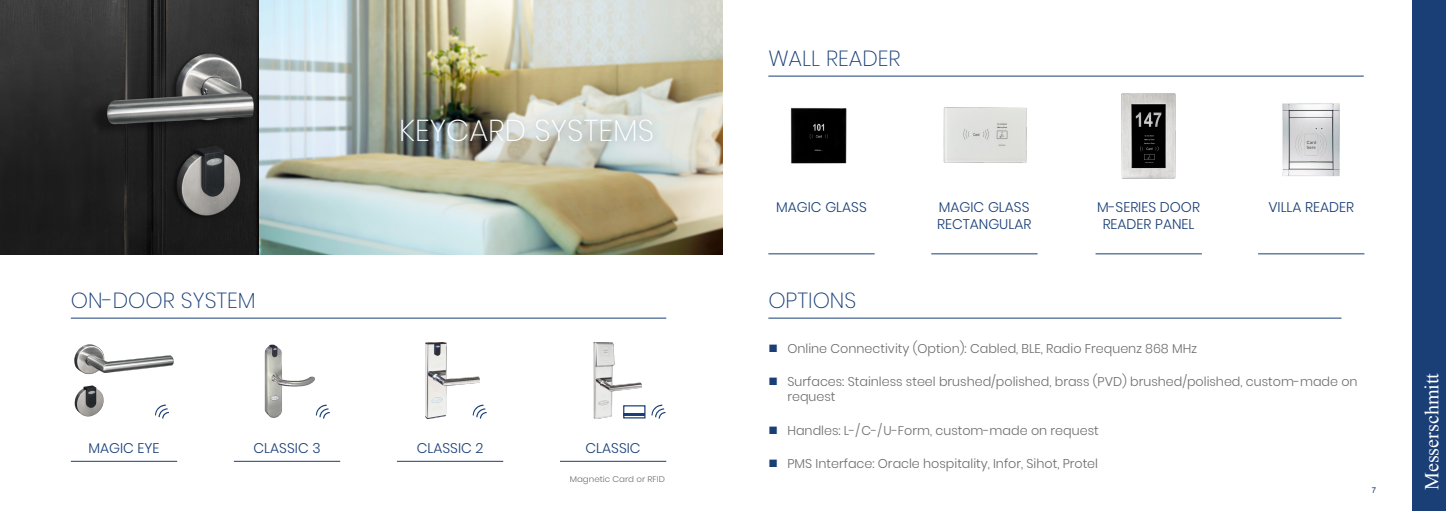
<style>
.page{position:relative;width:1446px;height:511px;background:#fff}
.page>*{position:absolute;margin:0;border:0;box-sizing:border-box;transform-origin:0 0}
.Bildhead{font:200 30.1px "Poppins";color:#fff}
.Head{font:200 21.8px "Poppins";color:#1a3f77}
.t1{font:20px "Times New Roman";color:#fff}
.subhead{font:300 14px/16.8px "Poppins";color:#1a3f77;text-align:center}
.t2{font:300 12.7px/15.3px "Poppins";color:#6c6d70}
.t3{font:300 8.2px "Poppins";color:#6c6d70;scale:1.06 1}
.t4{font:8px "Arial";color:#1a3f77}
</style>
<div class="page">
<img style="left:0;top:0;width:723px;height:254px">
<div style="left:1412px;top:0;width:34px;height:510px;background:#1a3f77"></div>
<img style="left:790px;top:107px;width:57px;height:57px">
<img style="left:1121px;top:93px;width:55px;height:86px">
<img style="left:943px;top:107px;width:84px;height:56px">
<img style="left:1282px;top:103px;width:58px;height:74px">
<div style="left:393px;top:110px;width:268px;height:40px;background:#1a3f77;opacity:.46"></div>
<hr style="left:768px;top:75px;width:595px;height:1px;background:#1a3f77">
<hr style="left:71px;top:317px;width:595px;height:1px;background:#1a3f77">
<hr style="left:768px;top:253px;width:106px;height:1px;background:#1a3f77">
<hr style="left:1095px;top:253px;width:107px;height:1px;background:#1a3f77">
<hr style="left:931px;top:253px;width:106px;height:1px;background:#1a3f77">
<hr style="left:1258px;top:253px;width:106px;height:1px;background:#1a3f77">
<img style="left:74px;top:344px;width:100px;height:73px">
<img style="left:425px;top:342px;width:54px;height:76px">
<img style="left:264px;top:344px;width:52px;height:74px">
<img style="left:593px;top:342px;width:49px;height:76px">
<hr style="left:71px;top:460px;width:106px;height:1px;background:#1a3f77">
<hr style="left:397px;top:460px;width:106px;height:1px;background:#1a3f77">
<hr style="left:234px;top:460px;width:106px;height:1px;background:#1a3f77">
<hr style="left:560px;top:460px;width:106px;height:1px;background:#1a3f77">
<hr style="left:768px;top:317px;width:573px;height:1px;background:#1a3f77">
<svg style="left:622px;top:404px;width:43px;height:14px"></svg>
<svg style="left:473px;top:404px;width:14px;height:14px"></svg>
<svg style="left:316px;top:404px;width:14px;height:14px"></svg>
<svg style="left:155px;top:404px;width:14px;height:14px"></svg>
<p class="Head" style="left:71px;top:287px;width:186px">ON-DOOR SYSTEM</p>
<p class="Bildhead" style="left:399px;top:112px;width:256px">KEYCARD SYSTEMS</p>
<p class="subhead" style="left:88px;top:439px;width:73px">MAGIC EYE</p>
<p class="subhead" style="left:254px;top:439px;width:68px">CLASSIC 3</p>
<p class="subhead" style="left:417px;top:439px;width:68px">CLASSIC 2</p>
<p class="subhead" style="left:585px;top:439px;width:57px">CLASSIC</p>
<p class="t3" style="left:570px;top:474px;width:91px">Magnetic Card or RFID</p>
<p class="Head" style="left:768px;top:45px;width:134px">WALL READER</p>
<p class="subhead" style="left:776px;top:199px;width:92px">MAGIC GLASS</p>
<p class="subhead" style="left:1097px;top:199px;width:104px">M-SERIES DOOR<br>READER PANEL</p>
<p class="subhead" style="left:937px;top:199px;width:96px;text-align:left">MAGIC GLASS<br>RECTANGULAR</p>
<p class="subhead" style="left:1268px;top:199px;width:87px">VILLA READER</p>
<p class="Head" style="left:768px;top:287px;width:90px">OPTIONS</p>
<p class="t2" style="left:787px;top:340px;width:411px">Online Connectivity (Option): Cabled, BLE, Radio Frequenz 868 MHz</p>
<p class="t2" style="left:787px;top:373px;width:572px">Surfaces: Stainless steel brushed/polished, brass (PVD) brushed/polished, custom-made on request</p>
<p class="t2" style="left:787px;top:422px;width:313px">Handles: L-/ C-/ U-Form, custom-made on request</p>
<p class="t2" style="left:787px;top:455px;width:312px">PMS Interface: Oracle hospitality, Infor, Sihot, Protel</p>
<p class="t4" style="left:1372px;top:485px;width:6px">7</p>
<h3 class="t1" style="left:1418px;top:489px;width:118px;rotate:-90deg">Messerschmitt</h3>
</div>
